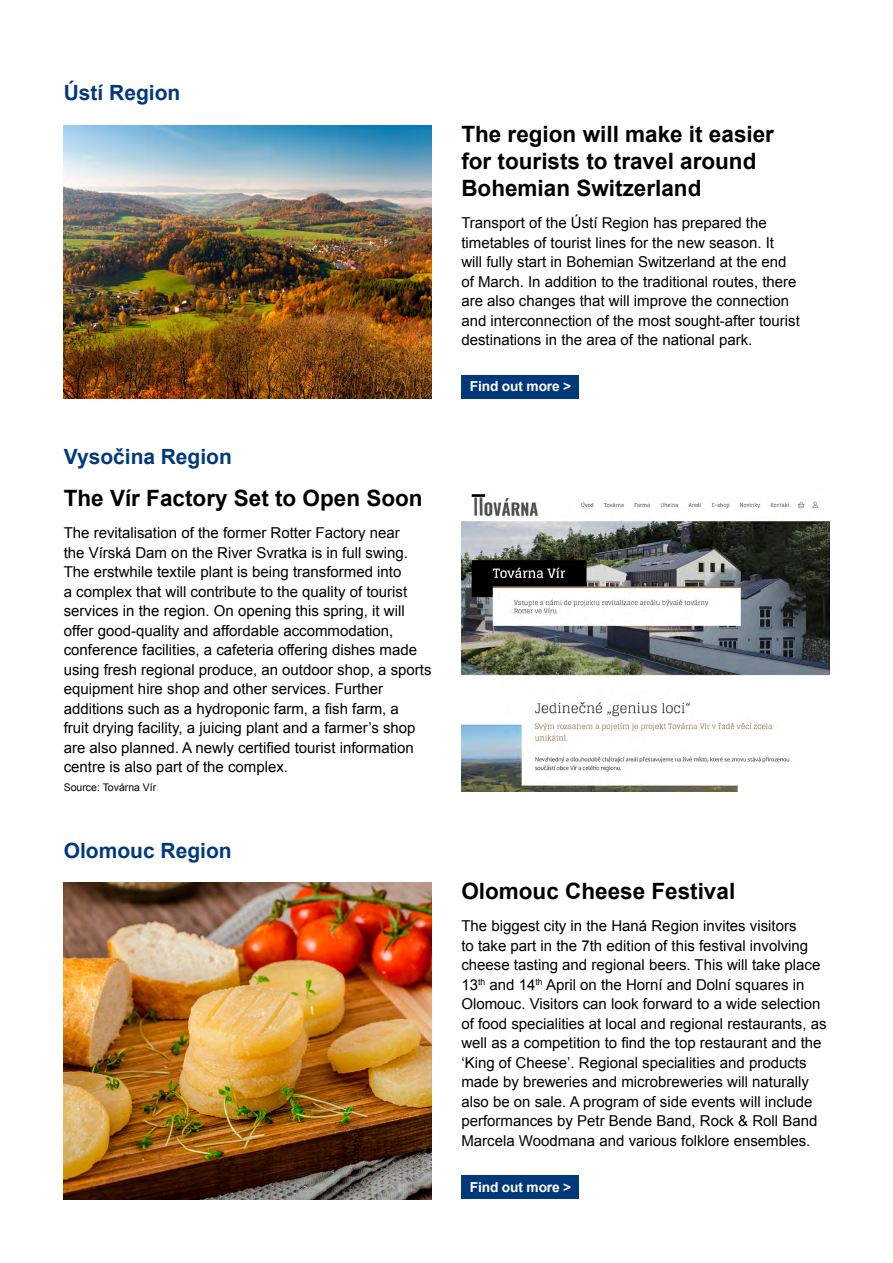
<style>
.page{position:relative;width:893px;height:1263px;background:#fff}
.page>*{position:absolute;margin:0;border:0;box-sizing:border-box;transform-origin:0 0}
.t1{font:700 22.5px/27px "Arial";color:#000}
.t2{font:700 21px "Arial";color:#00397b}
.t3{font:15px/19.5px "Arial";color:#000}
.t4{font:700 13.65px "Arial";letter-spacing:-.01em;color:#fff}
.t5{font:10.5px "Arial";color:#000}
</style>
<div class="page">
<img style="left:64px;top:883px;width:368px;height:316px">
<img style="left:64px;top:125px;width:368px;height:273px">
<img style="left:461px;top:494px;width:368px;height:298px">
<div style="left:461px;top:1175px;width:117px;height:24px;background:#00397b"></div>
<div style="left:461px;top:375px;width:117px;height:23px;background:#00397b"></div>
<h2 class="t2" style="left:64px;top:79px;width:118px">Ústí Region</h2>
<h2 class="t2" style="left:64px;top:443px;width:170px">Vysočina Region</h2>
<h1 class="t1" style="left:64px;top:485px;width:360px">The Vír Factory Set to Open Soon</h1>
<p class="t3" style="left:64px;top:523px;width:369px">The revitalisation of the former Rotter Factory near<br>the Vírská Dam on the River Svratka is in full swing.<br>The erstwhile textile plant is being transformed into<br>a complex that will contribute to the quality of tourist services in the region. On opening this spring, it will offer good-quality and affordable accommodation, conference facilities, a cafeteria offering dishes made using fresh regional produce, an outdoor shop, a sports equipment hire shop and other services. Further additions such as a hydroponic farm, a fish farm, a<br>fruit drying facility, a juicing plant and a farmer’s shop are also planned. A newly certified tourist information centre is also part of the complex.</p>
<p class="t5" style="left:64px;top:780px;width:94px">Source: Továrna Vír</p>
<h2 class="t2" style="left:64px;top:836px;width:170px">Olomouc Region</h2>
<h1 class="t1" style="left:461px;top:121px;width:314px">The region will make it easier for tourists to travel around<br>Bohemian Switzerland</h1>
<p class="t3" style="left:461px;top:213px;width:340px">Transport of the Ústí Region has prepared the timetables of tourist lines for the new season. It<br>will fully start in Bohemian Switzerland at the end of March. In addition to the traditional routes, there are also changes that will improve the connection and interconnection of the most sought-after tourist destinations in the area of the national park.</p>
<p class="t4" style="left:470px;top:378px;width:103px">Find out more &gt;</p>
<h1 class="t1" style="left:461px;top:878px;width:275px">Olomouc Cheese Festival</h1>
<p class="t3" style="left:461px;top:916px;width:367px">The biggest city in the Haná Region invites visitors<br>to take part in the 7th edition of this festival involving cheese tasting and regional beers. This will take place 13<sup>th</sup> and 14<sup>th</sup> April on the Horní and Dolní squares in Olomouc. Visitors can look forward to a wide selection of food specialities at local and regional restaurants, as well as a competition to find the top restaurant and the ‘King of Cheese’. Regional specialities and products made by breweries and microbreweries will naturally also be on sale. A program of side events will include performances by Petr Bende Band, Rock &amp; Roll Band Marcela Woodmana and various folklore ensembles.</p>
<p class="t4" style="left:470px;top:1178px;width:103px">Find out more &gt;</p>
</div>
